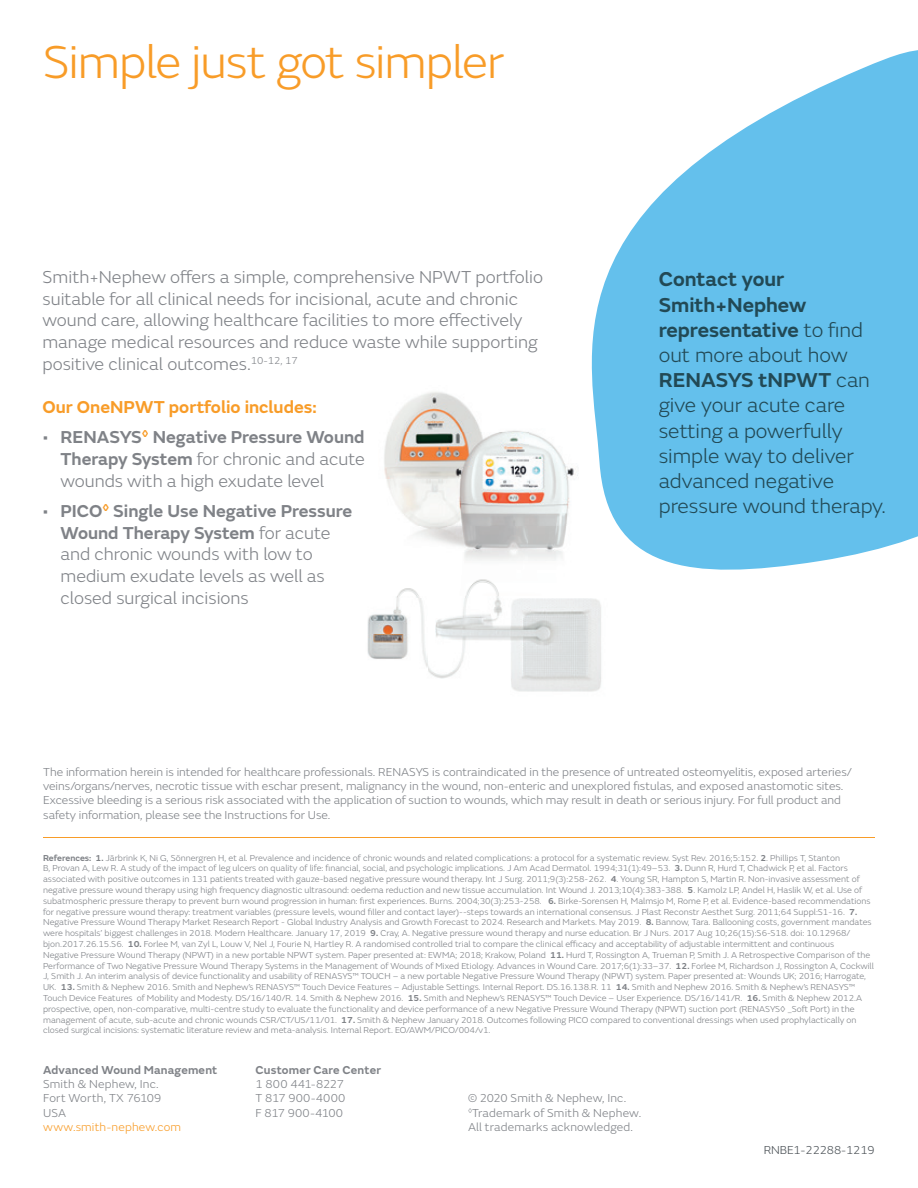
<style>
.page{position:relative;width:918px;height:1188px;background:#fff}
.page>*{position:absolute;margin:0;border:0;box-sizing:border-box;transform-origin:0 0}
.t1{font:300 48px "SN Emeric";letter-spacing:-.025em;color:#f89c28}
.t2{font:300 21px/25.2px "SN Emeric";color:#224955}
.t3{font:300 18px/21.6px "SN Emeric";color:#7f8287}
.t4{font:600 18px "SN Emeric";color:#f89c28}
.t5{font:300 12px/14.4px "SN Emeric";color:#7f8287}
.t6{font:600 12px "SN Emeric";letter-spacing:.015em;color:#7f8287}
.t7{font:300 12px "SN Emeric";letter-spacing:.015em;color:#f89c28}
.t8{font:300 12px "SN Emeric";letter-spacing:-.01em;color:#4b5156}
.t9{font:300 9px/10.8px "SN Emeric";color:#7f8287}
.s1{font-weight:600}
</style>
<div class="page">
<img style="left:384px;top:392px;width:186px;height:169px">
<svg style="left:570px;top:50px;width:348px;height:520px;fill:#64c0ec"></svg>
<div style="left:659px;top:272px;width:125px;height:19px;background:#64c0ec"></div>
<div style="left:660px;top:297px;width:146px;height:19px;background:#64c0ec"></div>
<div style="left:660px;top:322px;width:138px;height:20px;background:#64c0ec"></div>
<div style="left:799px;top:322px;width:64px;height:15px;background:#64c0ec"></div>
<div style="left:660px;top:347px;width:188px;height:15px;background:#64c0ec"></div>
<div style="left:660px;top:373px;width:171px;height:14px;background:#64c0ec"></div>
<div style="left:831px;top:377px;width:39px;height:10px;background:#64c0ec"></div>
<div style="left:659px;top:398px;width:186px;height:19px;background:#64c0ec"></div>
<div style="left:660px;top:422px;width:182px;height:21px;background:#64c0ec"></div>
<div style="left:660px;top:448px;width:194px;height:20px;background:#64c0ec"></div>
<div style="left:660px;top:473px;width:174px;height:20px;background:#64c0ec"></div>
<div style="left:660px;top:498px;width:225px;height:20px;background:#64c0ec"></div>
<hr style="left:43px;top:838px;width:832px;height:1px;background:#f89c28">
<img style="left:396px;top:579px;width:205px;height:39px">
<img style="left:427px;top:618px;width:174px;height:74px">
<img style="left:367px;top:598px;width:60px;height:69px">
<h1 class="t1" style="left:43px;top:33px;width:462px">Simple just got simpler</h1>
<p class="t3" style="left:43px;top:266px;width:502px">Smith+Nephew offers a simple, comprehensive NPWT portfolio suitable for all clinical needs for incisional, acute and chronic wound care, allowing healthcare facilities to more effectively manage medical resources and reduce waste while supporting positive clinical outcomes.<sup>10-12,</sup> <sup>17</sup></p>
<h3 class="t4" style="left:43px;top:395px;width:276px">Our OneNPWT portfolio includes:</h3>
<h3 class="t3" style="left:61px;top:426px;width:306px;text-align:justify;text-indent:-18px">• <span class="s1">RENASYS</span><sup>◊</sup> <span class="s1">Negative Pressure Wound Therapy System</span> for chronic and acute wounds with a high exudate level</h3>
<h3 class="t3" style="left:61px;top:500px;width:293px;text-indent:-18px">• <span class="s1">PICO</span><sup>◊</sup> <span class="s1">Single Use Negative Pressure<br>Wound Therapy System</span> for acute and chronic wounds with low to medium exudate levels as well as closed surgical incisions</h3>
<h2 class="t2" style="left:659px;top:267px;width:229px"><span class="s1">Contact your<br>Smith+Nephew representative</span> to find out more about how<br><span class="s1">RENASYS tNPWT</span> can give your acute care setting a powerfully simple way to deliver advanced negative pressure wound therapy.</h2>
<p class="t5" style="left:43px;top:764px;width:810px">The information herein is intended for healthcare professionals. RENASYS is contraindicated in the presence of untreated osteomyelitis, exposed arteries/ veins/organs/nerves, necrotic tissue with eschar present, malignancy in the wound, non-enteric and unexplored fistulas, and exposed anastomotic sites.<br>Excessive bleeding is a serious risk associated with the application of suction to wounds, which may result in death or serious injury. For full product and safety information, please see the Instructions for Use.</p>
<p class="t9" style="left:43px;top:852px;width:832px"><span class="s1">References: 1.</span> Järbrink K, Ni G, Sönnergren H, et al. Prevalence and incidence of chronic wounds and related complications: a protocol for a systematic review. Syst Rev. 2016;5:152. <span class="s1">2</span>. Phillips T, Stanton<br>B, Provan A, Lew R. A study of the impact of leg ulcers on quality of life: financial, social, and psychologic implications. J Am Acad Dermatol. 1994;31(1):49–53. <span class="s1">3.</span> Dunn R, Hurd T, Chadwick P, et al. Factors associated with positive outcomes in 131 patients treated with gauze-based negative pressure wound therapy. Int J Surg. 2011;9(3):258-262. <span class="s1">4</span>. Young SR, Hampton S, Martin R. Non-invasive assessment of negative pressure wound therapy using high frequency diagnostic ultrasound: oedema reduction and new tissue accumulation. Int Wound J. 2013;10(4):383-388. <span class="s1">5</span>. Kamolz LP, Andel H, Haslik W, et al. Use of subatmospheric pressure therapy to prevent burn wound progression in human: first experiences. Burns. 2004;30(3):253-258. <span class="s1">6.</span> Birke-Sorensen H, Malmsjo M, Rome P, et al. Evidence-based recommendations for negative pressure wound therapy: treatment variables (pressure levels, wound filler and contact layer)--steps towards an international consensus. J Plast Reconstr Aesthet Surg. 2011;64 Suppl:S1-16. <span class="s1">7.<br></span>Negative Pressure Wound Therapy Market Research Report - Global Industry Analysis and Growth Forecast to 2024. Research and Markets. May 2019. <span class="s1">8.</span> Bannow, Tara. Ballooning costs, government mandates were hospitals’ biggest challenges in 2018. Modern Healthcare. January 17, 2019 <span class="s1">9.</span> Cray, A. Negative pressure wound therapy and nurse education. Br J Nurs. 2017 Aug 10;26(15):S6-S18. doi: 10.12968/ bjon.2017.26.15.S6. <span class="s1">10.</span> Forlee M, van Zyl L, Louw V, Nel J, Fourie N, Hartley R. A randomised controlled trial to compare the clinical efficacy and acceptability of adjustable intermittent and continuous<br>Negative Pressure Wound Therapy (NPWT) in a new portable NPWT system. Paper presented at: EWMA; 2018; Krakow, Poland <span class="s1">11.</span> Hurd T, Rossington A, Trueman P, Smith J. A Retrospective Comparison of the Performance of Two Negative Pressure Wound Therapy Systems in the Management of Wounds of Mixed Etiology. Advances in Wound Care. 2017;6(1):33–37. <span class="s1">12.</span> Forlee M, Richardson J, Rossington A, Cockwill J, Smith J. An interim analysis of device functionality and usability of RENASYS™ TOUCH – a new portable Negative Pressure Wound Therapy (NPWT) system. Paper presented at: Wounds UK; 2016; Harrogate, UK. <span class="s1">13.</span> Smith &amp; Nephew 2016. Smith and Nephew’s RENASYS™ Touch Device Features – Adjustable Settings. Internal Report. DS.16.138.R. 11 <span class="s1">14.</span> Smith and Nephew 2016. Smith &amp; Nephew’s RENASYS™ Touch Device Features of Mobility and Modesty. DS/16/140/R. 14. Smith &amp; Nephew 2016. <span class="s1">15.</span> Smith and Nephew’s RENASYS™ Touch Device – User Experience. DS/16/141/R. <span class="s1">16.</span> Smith &amp; Nephew 2012.A prospective, open, non-comparative, multi-centre study to evaluate the functionality and device performance of a new Negative Pressure Wound Therapy (NPWT) suction port (RENASYS◊ _Soft Port) in the management of acute, sub-acute and chronic wounds CSR/CT/US/11/01. <span class="s1">17.</span> Smith &amp; Nephew January 2018. Outcomes following PICO compared to conventional dressings when used prophylactically on closed surgical incisions: systematic literature review and meta-analysis. Internal Report. EO/AWM/PICO/004/v1.</p>
<h3 class="t6" style="left:43px;top:1062px;width:176px">Advanced Wound Management</h3>
<h3 class="t5" style="left:43px;top:1077px;width:120px">Smith &amp; Nephew, Inc.<br>Fort Worth, TX 76109<br>USA</h3>
<h3 class="t7" style="left:43px;top:1120px;width:139px">www.smith-nephew.com</h3>
<h3 class="t6" style="left:256px;top:1062px;width:127px">Customer Care Center</h3>
<h3 class="t5" style="left:256px;top:1077px;width:91px;text-align:justify">1 800 441-8227<br>T 817 900-4000<br>F 817 900-4100</h3>
<h3 class="t5" style="left:468px;top:1091px;width:175px">© 2020 Smith &amp; Nephew, Inc. <sup>◊</sup>Trademark of Smith &amp; Nephew.<br>All trademarks acknowledged.</h3>
<h3 class="t8" style="left:764px;top:1142px;width:113px">RNBE1-22288-1219</h3>
</div>
